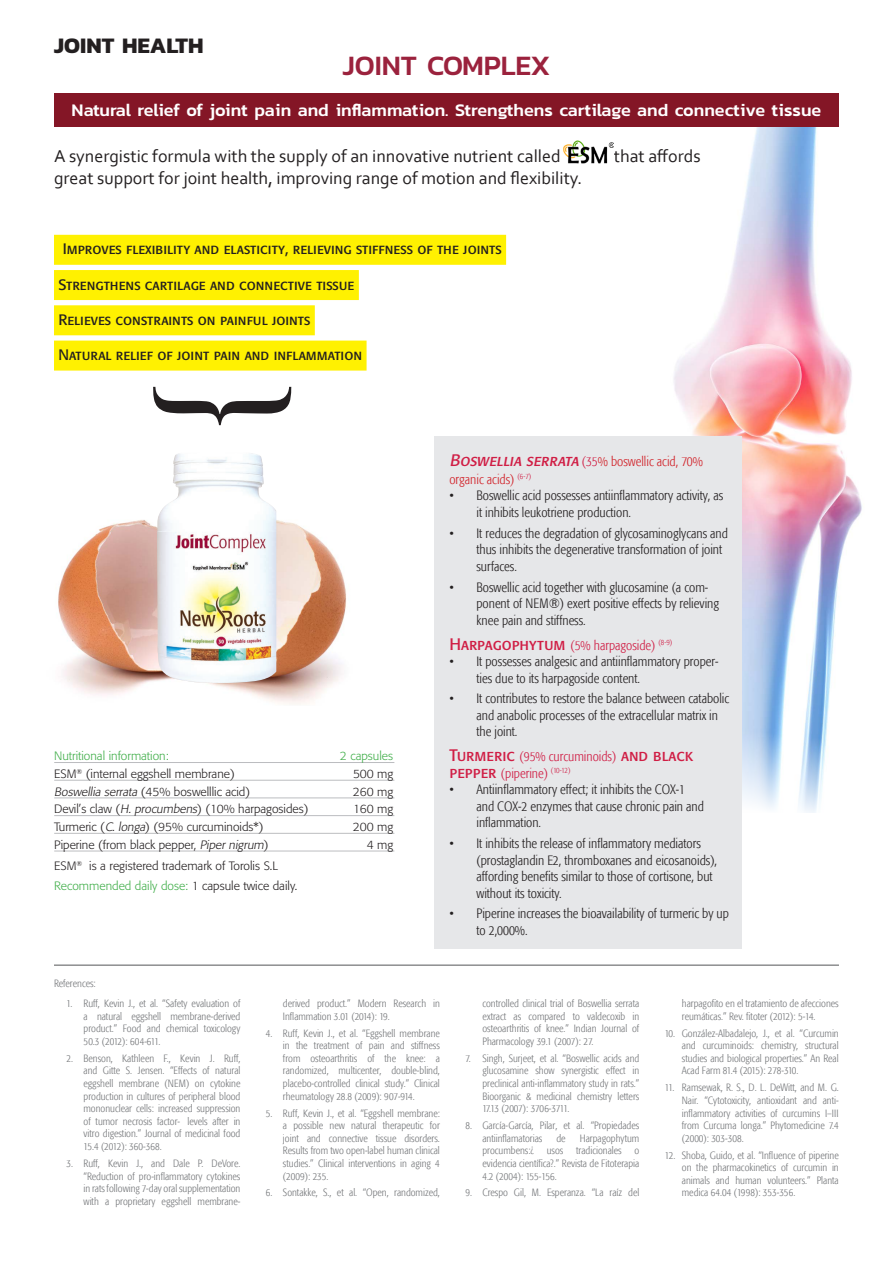
<style>
.page{position:relative;width:893px;height:1263px;background:#fff}
.page>*{position:absolute;margin:0;border:0;box-sizing:border-box;transform-origin:0 0}
.t1{font:169.2px "Bask Old Face";color:#231f20}
.t2{font:500 28.5px "Kanit";color:#9b223d}
.t3{font:700 22.5px "Kanit";color:#231f20}
.t4{font:18px "Corbel";color:#231f20}
.t5{font:500 18px "Kanit";color:#fff}
.t6{font:15px "Formata Regular SC";color:#231f20}
.t7{font:300 condensed 13.5px/16.5px "Formata";color:#231f20}
.t8{font:300 condensed 13.5px/16.5px "Formata";color:#d01e45}
.t9{font:300 condensed 13.5px/18px "Formata";color:#d1232a}
.t10{font:300 12px "Formata";color:#231f20}
.t11{font:300 12px "Formata";color:#40ae49}
.t12{font:300 condensed 10.5px/12.6px "Formata";color:#76787b;text-align:justify}
.s1{font-style:italic}
.s2{color:#231f20}
.s3{font-family:"Formata Regular SC";font-weight:400;font-style:italic;font-stretch:normal;font-size:16.5px;color:#d01e45}
.s4{color:#d01e45}
.s5{font-family:"Formata Regular SC";font-weight:400;font-stretch:normal;font-size:16.5px}
</style>
<div class="page">
<img style="left:674px;top:127px;width:188px;height:686px">
<div style="left:435px;top:436px;width:307px;height:512px;background:#e6e7e9"></div>
<hr style="left:54px;top:762px;width:340px;height:1px;background:#bcbdc0">
<hr style="left:54px;top:780px;width:340px;height:1px;background:#bcbdc0">
<hr style="left:54px;top:798px;width:340px;height:1px;background:#bcbdc0">
<hr style="left:54px;top:815px;width:340px;height:1px;background:#bcbdc0">
<hr style="left:54px;top:833px;width:340px;height:1px;background:#bcbdc0">
<hr style="left:54px;top:851px;width:340px;height:1px;background:#bcbdc0">
<div style="left:54px;top:235px;width:452px;height:30px;background:#fff101"></div>
<div style="left:54px;top:270px;width:305px;height:30px;background:#fff101"></div>
<div style="left:54px;top:305px;width:261px;height:30px;background:#fff101"></div>
<div style="left:54px;top:341px;width:313px;height:30px;background:#fff101"></div>
<img style="left:58px;top:518px;width:289px;height:187px">
<img style="left:157px;top:453px;width:119px;height:230px">
<img style="left:563px;top:140px;width:50px;height:24px">
<div style="left:54px;top:94px;width:785px;height:33px;background:#841626"></div>
<hr style="left:54px;top:965px;width:785px;height:1px;background:#545557">
<p class="t3" style="left:54px;top:28px;width:151px">JOINT HEALTH</p>
<p class="t2" style="left:342px;top:44px;width:210px">JOINT COMPLEX</p>
<p class="t5" style="left:72px;top:96px;width:751px">Natural relief of joint pain and inflammation. Strengthens cartilage and connective tissue</p>
<p class="t4" style="left:54px;top:145px;width:508px">A synergistic formula with the supply of an innovative nutrient called</p>
<p class="t4" style="left:614px;top:145px;width:88px">that affords</p>
<p class="t4" style="left:54px;top:167px;width:530px">great support for joint health, improving range of motion and flexibility.</p>
<p class="t6" style="left:63px;top:240px;width:440px">Improves flexibility and elasticity, relieving stiffness of the joints</p>
<p class="t6" style="left:58px;top:275px;width:298px">Strengthens cartilage and connective tissue</p>
<p class="t6" style="left:58px;top:310px;width:254px">Relieves constraints on painful joints</p>
<p class="t6" style="left:58px;top:346px;width:305px">Natural relief of joint pain and inflammation</p>
<p class="t1" style="left:122px;top:432px;width:51px;rotate:-90deg">{</p>
<p class="t11" style="left:54px;top:749px;width:116px">Nutritional information:</p>
<p class="t11" style="left:340px;top:749px;width:55px">2 capsules</p>
<p class="t10" style="left:54px;top:767px;width:182px">ESM<sup>®</sup> (internal eggshell membrane)</p>
<p class="t10" style="left:353px;top:767px;width:42px">500 mg</p>
<p class="t10" style="left:54px;top:784px;width:198px"><span class="s1">Boswellia serrata</span> (45% boswelllic acid)</p>
<p class="t10" style="left:353px;top:784px;width:42px">260 mg</p>
<p class="t10" style="left:54px;top:802px;width:256px">Devil’s claw (<span class="s1">H. procumbens</span>) (10% harpagosides)</p>
<p class="t10" style="left:353px;top:802px;width:41px">160 mg</p>
<p class="t10" style="left:54px;top:820px;width:211px">Turmeric (<span class="s1">C. longa</span>) (95% curcuminoids*)</p>
<p class="t10" style="left:353px;top:820px;width:42px">200 mg</p>
<p class="t10" style="left:54px;top:837px;width:216px">Piperine (from black pepper, <span class="s1">Piper nigrum</span>)</p>
<p class="t10" style="left:367px;top:837px;width:28px">4 mg</p>
<p class="t10" style="left:54px;top:859px;width:225px">ESM<sup>®</sup> is a registered trademark of Torolis S.L</p>
<p class="t11" style="left:54px;top:878px;width:245px">Recommended daily dose: <span class="s2">1 capsule twice daily.</span></p>
<p class="t9" style="left:449px;top:452px;width:255px"><span class="s3">Boswellia serrata</span> <span class="s4">(35</span>% boswellic acid, 70% organic acids) <sup>(6-7)</sup></p>
<p class="t7" style="left:476px;top:488px;width:248px;text-indent:-27px">• Boswellic acid possesses antiinflammatory activity, as it inhibits leukotriene production.</p>
<p class="t7" style="left:476px;top:525px;width:253px;text-indent:-27px">• It reduces the degradation of glycosaminoglycans and thus inhibits the degenerative transformation of joint surfaces.</p>
<p class="t7" style="left:476px;top:579px;width:244px;text-indent:-27px">• Boswellic acid together with glucosamine (a com&shy;ponent of NEM®) exert positive effects by relieving knee pain and stiffness.</p>
<p class="t8" style="left:449px;top:637px;width:224px"><span class="s5">Harpagophytum</span> (5% harpagoside) <sup>(8-9)</sup></p>
<p class="t7" style="left:476px;top:653px;width:244px;text-indent:-27px">• It possesses analgesic and antiinflammatory proper&shy;ties due to its harpagoside content.</p>
<p class="t7" style="left:476px;top:690px;width:254px;text-indent:-27px">• It contributes to restore the balance between catabolic and anabolic processes of the extracellular matrix in the joint.</p>
<p class="t8" style="left:449px;top:748px;width:245px"><span class="s5">Turmeric</span> (95% curcuminoids) <span class="s5">and black pepper</span> (piperine) <sup>(10-12)</sup></p>
<p class="t7" style="left:476px;top:781px;width:229px;text-indent:-27px">• Antiinflammatory effect; it inhibits the COX-1 and COX-2 enzymes that cause chronic pain and inflammation.</p>
<p class="t7" style="left:476px;top:835px;width:242px;text-indent:-27px">• It inhibits the release of inflammatory mediators (prostaglandin E2, thromboxanes and eicosanoids), affording benefits similar to those of cortisone, but without its toxicity.</p>
<p class="t7" style="left:476px;top:905px;width:254px;text-indent:-27px">• Piperine increases the bioavailability of turmeric by up to 2,000%.</p>
<p class="t12" style="left:54px;top:977px;width:43px">References:</p>
<p class="t12" style="left:84px;top:997px;width:158px;text-indent:-17px">1. Ruff, Kevin J., et al. “Safety evaluation of a natural eggshell membrane-derived product.” Food and chemical toxicology 50.3 (2012): 604-611.</p>
<p class="t12" style="left:84px;top:1052px;width:158px;text-indent:-17px">2. Benson, Kathleen F., Kevin J. Ruff, and Gitte S. Jensen. “Effects of natural eggshell membrane (NEM) on cytokine production in cultures of peripheral blood mononuclear cells: increased suppression of tumor necrosis factor- levels after in vitro digestion.” Journal of medicinal food 15.4 (2012): 360-368.</p>
<p class="t12" style="left:84px;top:1157px;width:158px;text-indent:-17px">3. Ruff, Kevin J., and Dale P. DeVore. “Reduction of pro-inflammatory cytokines in rats following 7-day oral supplementation with a proprietary eggshell membrane-</p>
<p class="t12" style="left:283px;top:997px;width:158px">derived product.” Modern Research in<br>Inflammation 3.01 (2014): 19.</p>
<p class="t12" style="left:283px;top:1027px;width:158px;text-indent:-17px">4. Ruff, Kevin J., et al. “Eggshell membrane in the treatment of pain and stiffness from osteoarthritis of the knee: a randomized, multicenter, double-blind, placebo-controlled clinical study.” Clinical rheumatology 28.8 (2009): 907-914.</p>
<p class="t12" style="left:283px;top:1107px;width:158px;text-indent:-17px">5. Ruff, Kevin J., et al. “Eggshell membrane: a possible new natural therapeutic for joint and connective tissue disorders.<br>Results from two open-label human clinical studies.” Clinical interventions in aging 4 (2009): 235.</p>
<p class="t12" style="left:266px;top:1186px;width:175px">6. Sontakke, S., et al. “Open, randomized,</p>
<p class="t12" style="left:482px;top:997px;width:158px">controlled clinical trial of Boswellia serrata extract as compared to valdecoxib in osteoarthritis of knee.” Indian Journal of Pharmacology 39.1 (2007): 27.</p>
<p class="t12" style="left:482px;top:1052px;width:158px;text-indent:-17px">7. Singh, Surjeet, et al. “Boswellic acids and glucosamine show synergistic effect in preclinical anti-inflammatory study in rats.” Bioorganic &amp; medicinal chemistry letters 17.13 (2007): 3706-3711.</p>
<p class="t12" style="left:482px;top:1119px;width:158px;text-indent:-17px">8. García-García, Pilar, et al. “Propiedades antiinflamatorias</p>
<p class="t12" style="left:556px;top:1132px;width:11px">de</p>
<p class="t12" style="left:482px;top:1132px;width:158px;text-indent:97px">Harpagophytum procumbens:¿ usos tradicionales o evidencia científica?.” Revista de Fitoterapia 4.2 (2004): 155-156.</p>
<p class="t12" style="left:465px;top:1186px;width:175px">9. Crespo Gil, M. Esperanza. “La raíz del</p>
<p class="t12" style="left:682px;top:997px;width:158px">harpagofito en el tratamiento de afecciones reumáticas.” Rev. fitoter (2012): 5-14.</p>
<p class="t12" style="left:682px;top:1027px;width:158px;text-indent:-17px">10. González-Albadalejo, J., et al. “Curcumin and curcuminoids: chemistry, structural studies and biological properties.” An Real Acad Farm 81.4 (2015): 278-310.</p>
<p class="t12" style="left:682px;top:1081px;width:158px;text-indent:-17px">11. Ramsewak, R. S., D. L. DeWitt, and M. G.<br>Nair. “Cytotoxicity, antioxidant and anti&shy;inflammatory activities of curcumins I–III from Curcuma longa.” Phytomedicine 7.4 (2000): 303-308.</p>
<p class="t12" style="left:682px;top:1149px;width:158px;text-indent:-17px">12. Shoba, Guido, et al. “Influence of piperine on the pharmacokinetics of curcumin in animals and human volunteers.” Planta medica 64.04 (1998): 353-356.</p>
</div>
